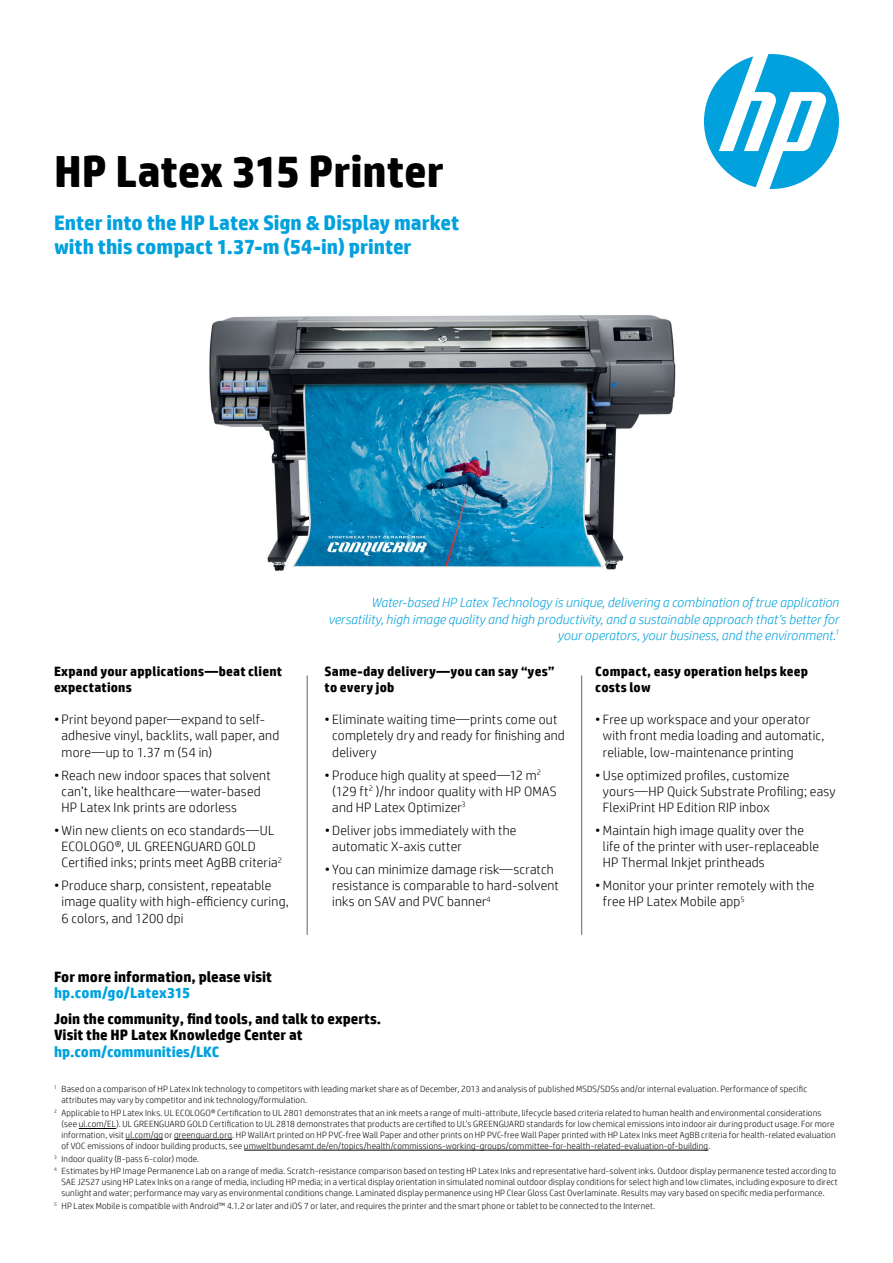
<style>
.page{position:relative;width:893px;height:1263px;background:#fff}
.page>*{position:absolute;margin:0;border:0;box-sizing:border-box;transform-origin:0 0}
.t1{font:700 45px "HP Simplified";letter-spacing:-.005em;color:#000}
.t2{font:700 21px/24px "HP Simplified";color:#00a1dd}
.t3{font:700 15px/16.5px "HP Simplified";color:#000}
.t4{font:700 15px "HP Simplified";color:#00a1dd}
.t5{font:700 15px "HP Simplified";letter-spacing:.01em;color:#00a3df}
.t6{font:300 13.5px/16.2px "HP Simplified";letter-spacing:.015em;color:#000}
.t7{font:italic 300 13.5px/16.2px "HP Simplified";color:#00a1dd;text-align:right}
.t8{font:700 13.5px/16.2px "HP Simplified";letter-spacing:.015em;color:#000}
.t9{font:300 9px/10.8px "HP Simplified";letter-spacing:.02em;color:#000}
</style>
<div class="page">
<svg style="left:704px;top:54px;width:135px;height:135px"></svg>
<img style="left:209px;top:315px;width:467px;height:256px">
<hr style="left:307px;top:675px;width:1px;height:260px;background:#5e6468">
<hr style="left:581px;top:675px;width:1px;height:260px;background:#5e6468">
<hr style="left:79px;top:1128px;width:37px;height:1px;background:#000">
<hr style="left:126px;top:1139px;width:37px;height:1px;background:#000">
<hr style="left:174px;top:1139px;width:58px;height:1px;background:#000">
<hr style="left:244px;top:1150px;width:464px;height:1px;background:#000">
<h1 class="t1" style="left:54px;top:144px;width:391px">HP Latex 315 Printer</h1>
<h2 class="t2" style="left:54px;top:210px;width:407px">Enter into the HP Latex Sign &amp; Display market with this compact 1.37-m (54-in) printer</h2>
<h3 class="t8" style="left:54px;top:663px;width:230px">Expand your applications—beat client expectations</h3>
<h3 class="t6" style="left:62px;top:711px;width:219px;text-indent:-8px">• Print beyond paper—expand to self&shy;adhesive vinyl, backlits, wall paper, and more—up to 1.37 m (54 in)</h3>
<h3 class="t6" style="left:62px;top:766px;width:211px;text-indent:-8px">• Reach new indoor spaces that solvent can’t, like healthcare—water-based<br>HP Latex Ink prints are odorless</h3>
<h3 class="t6" style="left:62px;top:822px;width:222px;text-indent:-8px">• Win new clients on eco standards—UL<br>ECOLOGO®, UL GREENGUARD GOLD<br>Certified inks; prints meet AgBB criteria<sup>2</sup></h3>
<h3 class="t6" style="left:62px;top:877px;width:229px;text-indent:-8px">• Produce sharp, consistent, repeatable image quality with high-efficiency curing,<br>6 colors, and 1200 dpi</h3>
<p class="t7" style="left:328px;top:594px;width:512px">Water-based HP Latex Technology is unique, delivering a combination of true application versatility, high image quality and high productivity, and a sustainable approach that’s better for your operators, your business, and the environment.<sup>1</sup></p>
<h3 class="t8" style="left:325px;top:663px;width:231px">Same-day delivery—you can say “yes” to every job</h3>
<h3 class="t6" style="left:332px;top:711px;width:234px;text-indent:-8px">• Eliminate waiting time—prints come out completely dry and ready for finishing and delivery</h3>
<h3 class="t6" style="left:332px;top:766px;width:226px;text-indent:-8px">• Produce high quality at speed—12 m<sup>2 </sup>(129 ft<sup>2</sup> )/hr indoor quality with HP OMAS and HP Latex Optimizer<sup>3</sup></h3>
<h3 class="t6" style="left:332px;top:822px;width:186px;text-indent:-8px">• Deliver jobs immediately with the automatic X-axis cutter</h3>
<h3 class="t6" style="left:332px;top:861px;width:228px;text-indent:-8px">• You can minimize damage risk—scratch resistance is comparable to hard-solvent inks on SAV and PVC banner<sup>4</sup></h3>
<h3 class="t8" style="left:595px;top:663px;width:214px">Compact, easy operation helps keep costs low</h3>
<h3 class="t6" style="left:603px;top:711px;width:223px;text-indent:-8px">• Free up workspace and your operator with front media loading and automatic, reliable, low-maintenance printing</h3>
<h3 class="t6" style="left:603px;top:766px;width:234px;text-indent:-8px">• Use optimized profiles, customize yours—HP Quick Substrate Profiling; easy<br>FlexiPrint HP Edition RIP inbox</h3>
<h3 class="t6" style="left:603px;top:822px;width:218px;text-indent:-8px">•Maintain high image quality over the life of the printer with user-replaceable<br>HP Thermal Inkjet printheads</h3>
<h3 class="t6" style="left:603px;top:877px;width:213px;text-indent:-8px">•Monitor your printer remotely with the free HP Latex Mobile app<sup>5</sup></h3>
<h3 class="t3" style="left:54px;top:968px;width:220px">For more information, please visit</h3>
<h3 class="t5" style="left:54px;top:984px;width:138px">hp.com/go/Latex315</h3>
<h3 class="t3" style="left:54px;top:1010px;width:329px">Join the community, find tools, and talk to experts.<br>Visit the HP Latex Knowledge Center at</h3>
<h3 class="t4" style="left:54px;top:1043px;width:167px">hp.com/communities/LKC</h3>
<p class="t9" style="left:62px;top:1084px;width:747px;text-indent:-8px"><sup>1</sup> Based on a comparison of HP Latex Ink technology to competitors with leading market share as of December, 2013 and analysis of published MSDS/SDSs and/or internal evaluation. Performance of specific attributes may vary by competitor and ink technology/formulation.</p>
<p class="t9" style="left:61px;top:1107px;width:776px;text-indent:-7px"><sup>2</sup> Applicable to HP Latex Inks. UL ECOLOGO® Certification to UL 2801 demonstrates that an ink meets a range of multi-attribute, lifecycle based criteria related to human health and environmental considerations (see ul.com/EL). UL GREENGUARD GOLD Certification to UL 2818 demonstrates that products are certified to UL’s GREENGUARD standards for low chemical emissions into indoor air during product usage. For more information, visit ul.com/gg or greenguard.org. HP WallArt printed on HP PVC-free Wall Paper and other prints on HP PVC-free Wall Paper printed with HP Latex Inks meet AgBB criteria for health-related evaluation of VOC emissions of indoor building products, see umweltbundesamt.de/en/topics/health/commissions-working-groups/committee-for-health-related-evaluation-of-building.</p>
<p class="t9" style="left:54px;top:1152px;width:784px;line-height:12.9px"><sup>3</sup> Indoor quality (8-pass 6-color) mode.<br><sup>4</sup> Estimates by HP Image Permanence Lab on a range of media. Scratch-resistance comparison based on testing HP Latex Inks and representative hard-solvent inks. Outdoor display permanence tested according to</p>
<p class="t9" style="left:61px;top:1176px;width:778px">SAE J2527 using HP Latex Inks on a range of media, including HP media; in a vertical display orientation in simulated nominal outdoor display conditions for select high and low climates, including exposure to direct sunlight and water; performance may vary as environmental conditions change. Laminated display permanence using HP Clear Gloss Cast Overlaminate. Results may vary based on specific media performance.</p>
<p class="t9" style="left:54px;top:1200px;width:603px"><sup>5</sup> HP Latex Mobile is compatible with Android™ 4.1.2 or later and iOS 7 or later, and requires the printer and the smart phone or tablet to be connected to the Internet.</p>
</div>
